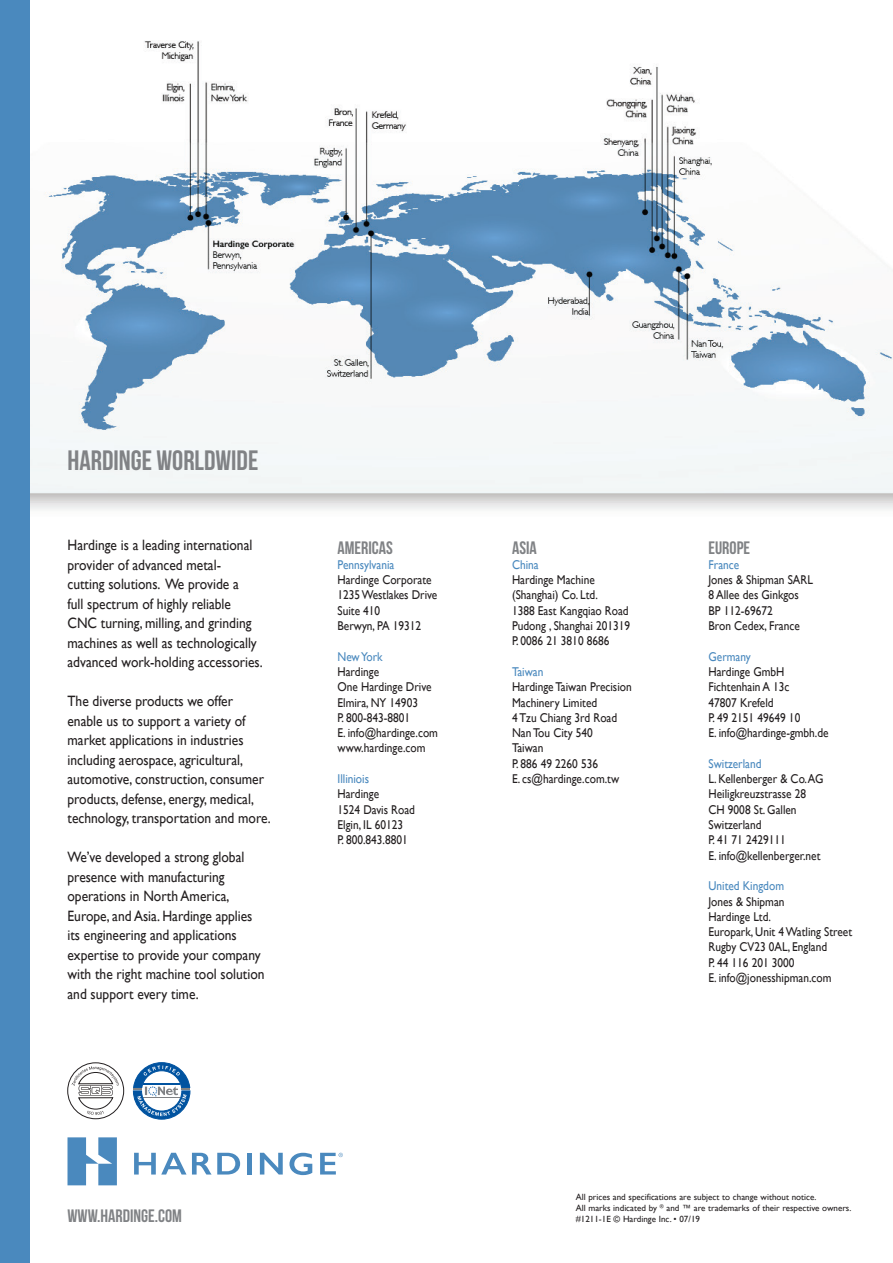
<style>
.page{position:relative;width:893px;height:1263px;background:#fff}
.page>*{position:absolute;margin:0;border:0;box-sizing:border-box;transform-origin:0 0}
.t1{font:28.05px "Bebas Neue";color:#808285}
.t2{font:18px "Bebas Neue";color:#808285}
.t3{font:15px/19.5px "Gill Sans";color:#231f20;scale:.9 1}
.t4{font:12.75px/15.3px "Gill Sans";color:#231f20;scale:.89 1}
.t5{font:12.75px "Gill Sans";color:#4a89be;scale:.89 1}
.t6{font:9px/10.8px "Gill Sans";color:#231f20}
</style>
<div class="page">
<img style="left:29px;top:41px;width:864px;height:479px">
<div style="left:0;top:0;width:29px;height:1263px;background:#4a89be"></div>
<svg style="left:134px;top:1153px;width:52px;height:21px"></svg>
<svg style="left:192px;top:1153px;width:48px;height:21px"></svg>
<div style="left:247px;top:1153px;width:5px;height:21px;background:#4a89be"></div>
<svg style="left:260px;top:1153px;width:23px;height:21px"></svg>
<svg style="left:289px;top:1153px;width:23px;height:22px"></svg>
<svg style="left:68px;top:1137px;width:49px;height:48px"></svg>
<svg style="left:320px;top:1153px;width:23px;height:21px"></svg>
<svg style="left:133px;top:1062px;width:57px;height:57px"></svg>
<svg style="left:67px;top:1062px;width:57px;height:57px"></svg>
<p class="t1" style="left:68px;top:445px;width:192px">HARDINGE WORLDWIDE</p>
<p class="t3" style="left:68px;top:535px;width:218px">Hardinge is a leading international provider of advanced metal-<br>cutting solutions. We provide a<br>full spectrum of highly reliable CNC turning, milling, and grinding machines as well as technologically advanced work-holding accessories.</p>
<p class="t3" style="left:68px;top:691px;width:227px">The diverse products we offer enable us to support a variety of market applications in industries including aerospace, agricultural, automotive, construction, consumer products, defense, energy, medical, technology, transportation and more.</p>
<p class="t3" style="left:68px;top:847px;width:220px">We’ve developed a strong global presence with manufacturing operations in North America,<br>Europe, and Asia. Hardinge applies its engineering and applications expertise to provide your company with the right machine tool solution and support every time.</p>
<p class="t2" style="left:338px;top:537px;width:57px">AMERICAS</p>
<p class="t5" style="left:338px;top:557px;width:65px">Pennsylvania</p>
<p class="t4" style="left:338px;top:572px;width:107px">Hardinge Corporate</p>
<p class="t4" style="left:338px;top:587px;width:114px">1235 Westlakes Drive</p>
<p class="t4" style="left:338px;top:603px;width:50px">Suite 410</p>
<p class="t4" style="left:338px;top:618px;width:95px">Berwyn, PA 19312</p>
<p class="t5" style="left:338px;top:649px;width:52px">New York</p>
<p class="t4" style="left:338px;top:664px;width:48px">Hardinge</p>
<p class="t4" style="left:338px;top:679px;width:107px">One Hardinge Drive</p>
<p class="t4" style="left:338px;top:694px;width:92px">Elmira, NY 14903</p>
<p class="t4" style="left:338px;top:710px;width:83px">P. 800-843-8801</p>
<p class="t4" style="left:338px;top:725px;width:114px">E. info@hardinge.com</p>
<p class="t4" style="left:338px;top:740px;width:100px">www.hardinge.com</p>
<p class="t5" style="left:338px;top:771px;width:37px">Illiniois</p>
<p class="t4" style="left:338px;top:786px;width:48px">Hardinge</p>
<p class="t4" style="left:338px;top:802px;width:89px">1524 Davis Road</p>
<p class="t4" style="left:338px;top:817px;width:75px">Elgin, IL 60123</p>
<p class="t4" style="left:338px;top:832px;width:80px">P. 800.843.8801</p>
<p class="t2" style="left:512px;top:537px;width:26px">ASIA</p>
<p class="t5" style="left:512px;top:557px;width:32px">China</p>
<p class="t4" style="left:512px;top:572px;width:94px">Hardinge Machine</p>
<p class="t4" style="left:512px;top:587px;width:98px">(Shanghai) Co. Ltd.</p>
<p class="t4" style="left:512px;top:603px;width:133px">1388 East Kangqiao Road</p>
<p class="t4" style="left:512px;top:618px;width:134px">Pudong , Shanghai 201319</p>
<p class="t4" style="left:512px;top:633px;width:111px">P. 0086 21 3810 8686</p>
<p class="t5" style="left:512px;top:664px;width:37px">Taiwan</p>
<p class="t4" style="left:512px;top:679px;width:136px">Hardinge Taiwan Precision<br>Machinery Limited</p>
<p class="t4" style="left:512px;top:710px;width:120px">4 Tzu Chiang 3rd Road</p>
<p class="t4" style="left:512px;top:725px;width:92px">Nan Tou City 540</p>
<p class="t4" style="left:512px;top:740px;width:37px">Taiwan</p>
<p class="t4" style="left:512px;top:756px;width:98px">P. 886 49 2260 536</p>
<p class="t4" style="left:512px;top:771px;width:122px">E. cs@hardinge.com.tw</p>
<p class="t2" style="left:708px;top:537px;width:43px">EUROPE</p>
<p class="t5" style="left:708px;top:557px;width:36px">France</p>
<p class="t4" style="left:708px;top:572px;width:119px">Jones &amp; Shipman SARL</p>
<p class="t4" style="left:708px;top:587px;width:103px">8 Allee des Ginkgos</p>
<p class="t4" style="left:708px;top:603px;width:74px">BP 112-69672</p>
<p class="t4" style="left:708px;top:618px;width:104px">Bron Cedex, France</p>
<p class="t5" style="left:708px;top:649px;width:49px">Germany</p>
<p class="t4" style="left:708px;top:664px;width:87px">Hardinge GmbH</p>
<p class="t4" style="left:708px;top:679px;width:93px">Fichtenhain A 13c</p>
<p class="t4" style="left:708px;top:694px;width:75px">47807 Krefeld</p>
<p class="t4" style="left:708px;top:710px;width:105px">P. 49 2151 49649 10</p>
<p class="t4" style="left:708px;top:725px;width:137px">E. info@hardinge-gmbh.de</p>
<p class="t5" style="left:708px;top:756px;width:61px">Switzerland</p>
<p class="t4" style="left:708px;top:771px;width:131px">L. Kellenberger &amp; Co. AG</p>
<p class="t4" style="left:708px;top:786px;width:111px">Heiligkreuzstrasse 28</p>
<p class="t4" style="left:708px;top:802px;width:101px">CH 9008 St. Gallen</p>
<p class="t4" style="left:708px;top:817px;width:61px">Switzerland</p>
<p class="t4" style="left:708px;top:832px;width:88px">P. 41 71 2429111</p>
<p class="t4" style="left:708px;top:847px;width:127px">E. info@kellenberger.net</p>
<p class="t5" style="left:708px;top:878px;width:86px">United Kingdom</p>
<p class="t4" style="left:708px;top:893px;width:87px">Jones &amp; Shipman</p>
<p class="t4" style="left:708px;top:909px;width:72px">Hardinge Ltd.</p>
<p class="t4" style="left:708px;top:924px;width:163px">Europark, Unit 4 Watling Street</p>
<p class="t4" style="left:708px;top:939px;width:135px">Rugby CV23 0AL, England</p>
<p class="t4" style="left:708px;top:955px;width:98px">P. 44 116 201 3000</p>
<p class="t4" style="left:708px;top:970px;width:140px">E. info@jonesshipman.com</p>
<p class="t6" style="left:576px;top:1192px;width:277px">All prices and specifications are subject to change without notice.<br>All marks indicated by <sup>®</sup> and ™ are trademarks of their respective owners.</p>
<p class="t2" style="left:68px;top:1206px;width:116px">WWW.HARDINGE.COM</p>
<p class="t6" style="left:576px;top:1213px;width:126px">#1211-1E © Hardinge Inc. • 07/19</p>
</div>
